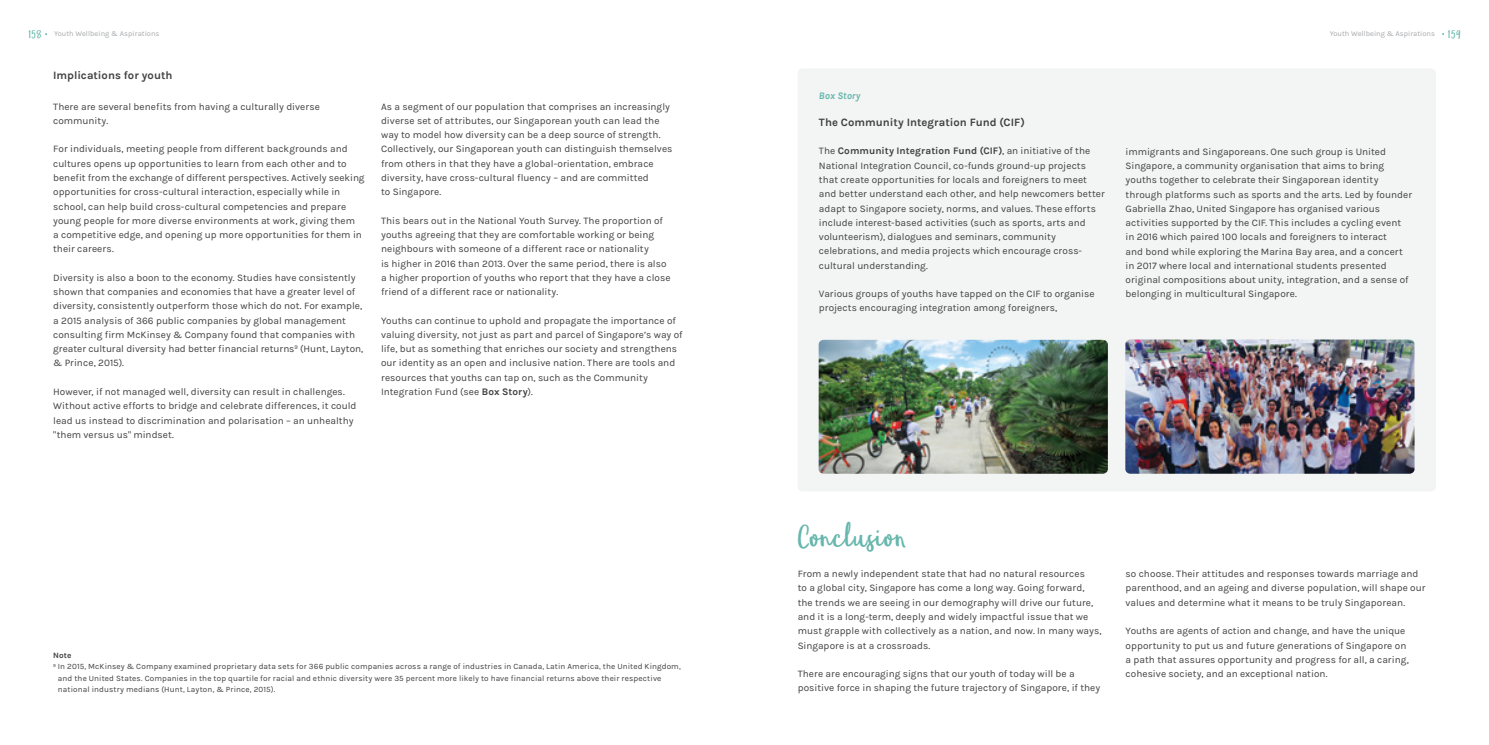
<style>
.page{position:relative;width:1489px;height:745px;background:#fff}
.page>*{position:absolute;margin:0;border:0;box-sizing:border-box;transform-origin:0 0}
.t1{font:36px "Eufoniem One";letter-spacing:.02em;color:#66b7ad}
.t2{font:700 11.25px "Karla";color:#414042}
.t3{font:10px/14.2px "Karla";letter-spacing:.005em;color:#414042}
.t4{font:italic 700 10px "Karla";letter-spacing:.005em;color:#66b7ad}
.t5{font:8.12px "Karla";letter-spacing:.015em;color:#414042}
.t6{font:700 8.12px "Karla";color:#414042}
.t7{font:7.5px "Karla";color:#a7a9ac}
.s1{font-family:"Eufoniem One";font-size:12.5px;color:#66b7ad}
.s2{font-weight:700}
</style>
<div class="page">
<div style="left:797px;top:68px;width:638px;height:423px;background:#f3f4f4;border-radius:5px"></div>
<img style="left:818px;top:339px;width:289px;height:134px">
<img style="left:1125px;top:339px;width:289px;height:134px">
<p class="t7" style="left:28px;top:30px;width:133px"><span class="s1">158</span> Youth Wellbeing &amp; Aspirations</p>
<p class="t7" style="left:1329px;top:30px;width:132px">Youth Wellbeing &amp; Aspirations <span class="s1">159</span></p>
<p class="t2" style="left:53px;top:68px;width:121px">Implications for youth</p>
<p class="t3" style="left:53px;top:99px;width:268px">There are several benefits from having a culturally diverse community.</p>
<p class="t3" style="left:53px;top:142px;width:313px">For individuals, meeting people from different backgrounds and cultures opens up opportunities to learn from each other and to benefit from the exchange of different perspectives. Actively seeking opportunities for cross-cultural interaction, especially while in school, can help build cross-cultural competencies and prepare young people for more diverse environments at work, giving them<br>a competitive edge, and opening up more opportunities for them in their careers.</p>
<p class="t3" style="left:53px;top:270px;width:312px">Diversity is also a boon to the economy. Studies have consistently shown that companies and economies that have a greater level of diversity, consistently outperform those which do not. For example, a 2015 analysis of 366 public companies by global management consulting firm McKinsey &amp; Company found that companies with greater cultural diversity had better financial returns<sup>9</sup> (Hunt, Layton, &amp; Prince, 2015).</p>
<p class="t3" style="left:53px;top:384px;width:305px">However, if not managed well, diversity can result in challenges.<br>Without active efforts to bridge and celebrate differences, it could lead us instead to discrimination and polarisation – an unhealthy "them versus us" mindset.</p>
<p class="t3" style="left:381px;top:99px;width:293px">As a segment of our population that comprises an increasingly diverse set of attributes, our Singaporean youth can lead the way to model how diversity can be a deep source of strength.<br>Collectively, our Singaporean youth can distinguish themselves from others in that they have a global-orientation, embrace diversity, have cross-cultural fluency – and are committed<br>to Singapore.</p>
<p class="t3" style="left:381px;top:213px;width:291px">This bears out in the National Youth Survey. The proportion of youths agreeing that they are comfortable working or being neighbours with someone of a different race or nationality<br>is higher in 2016 than 2013. Over the same period, there is also a higher proportion of youths who report that they have a close friend of a different race or nationality.</p>
<p class="t3" style="left:381px;top:313px;width:303px">Youths can continue to uphold and propagate the importance of valuing diversity, not just as part and parcel of Singapore’s way of life, but as something that enriches our society and strengthens our identity as an open and inclusive nation. There are tools and resources that youths can tap on, such as the Community Integration Fund (see <span class="s2">Box Story</span>).</p>
<p class="t6" style="left:53px;top:650px;width:20px">Note</p>
<p class="t5" style="left:53px;top:661px;width:629px"><sup>9</sup> In 2015, McKinsey &amp; Company examined proprietary data sets for 366 public companies across a range of industries in Canada, Latin America, the United Kingdom,</p>
<p class="t5" style="left:58px;top:673px;width:605px">and the United States. Companies in the top quartile for racial and ethnic diversity were 35 percent more likely to have financial returns above their respective</p>
<p class="t5" style="left:58px;top:684px;width:219px">national industry medians (Hunt, Layton, &amp; Prince, 2015).</p>
<p class="t4" style="left:819px;top:90px;width:43px">Box Story</p>
<p class="t2" style="left:819px;top:116px;width:207px">The Community Integration Fund (CIF)</p>
<p class="t3" style="left:819px;top:144px;width:287px">The <span class="s2">Community Integration Fund (CIF)</span>, an initiative of the National Integration Council, co-funds ground-up projects that create opportunities for locals and foreigners to meet and better understand each other, and help newcomers better adapt to Singapore society, norms, and values. These efforts include interest-based activities (such as sports, arts and volunteerism), dialogues and seminars, community celebrations, and media projects which encourage cross&shy;cultural understanding.</p>
<p class="t3" style="left:819px;top:287px;width:277px">Various groups of youths have tapped on the CIF to organise projects encouraging integration among foreigners,</p>
<p class="t3" style="left:1125px;top:144px;width:288px">immigrants and Singaporeans. One such group is United Singapore, a community organisation that aims to bring youths together to celebrate their Singaporean identity through platforms such as sports and the arts. Led by founder Gabriella Zhao, United Singapore has organised various activities supported by the CIF. This includes a cycling event in 2016 which paired 100 locals and foreigners to interact<br>and bond while exploring the Marina Bay area, and a concert in 2017 where local and international students presented original compositions about unity, integration, and a sense of belonging in multicultural Singapore.</p>
<h1 class="t1" style="left:797px;top:517px;width:110px">Conclusion</h1>
<p class="t3" style="left:797px;top:566px;width:305px">From a newly independent state that had no natural resources<br>to a global city, Singapore has come a long way. Going forward, the trends we are seeing in our demography will drive our future, and it is a long-term, deeply and widely impactful issue that we must grapple with collectively as a nation, and now. In many ways, Singapore is at a crossroads.</p>
<p class="t3" style="left:797px;top:666px;width:304px">There are encouraging signs that our youth of today will be a positive force in shaping the future trajectory of Singapore, if they</p>
<p class="t3" style="left:1125px;top:566px;width:301px">so choose. Their attitudes and responses towards marriage and parenthood, and an ageing and diverse population, will shape our values and determine what it means to be truly Singaporean.</p>
<p class="t3" style="left:1125px;top:623px;width:285px">Youths are agents of action and change, and have the unique opportunity to put us and future generations of Singapore on a path that assures opportunity and progress for all, a caring, cohesive society, and an exceptional nation.</p>
</div>
